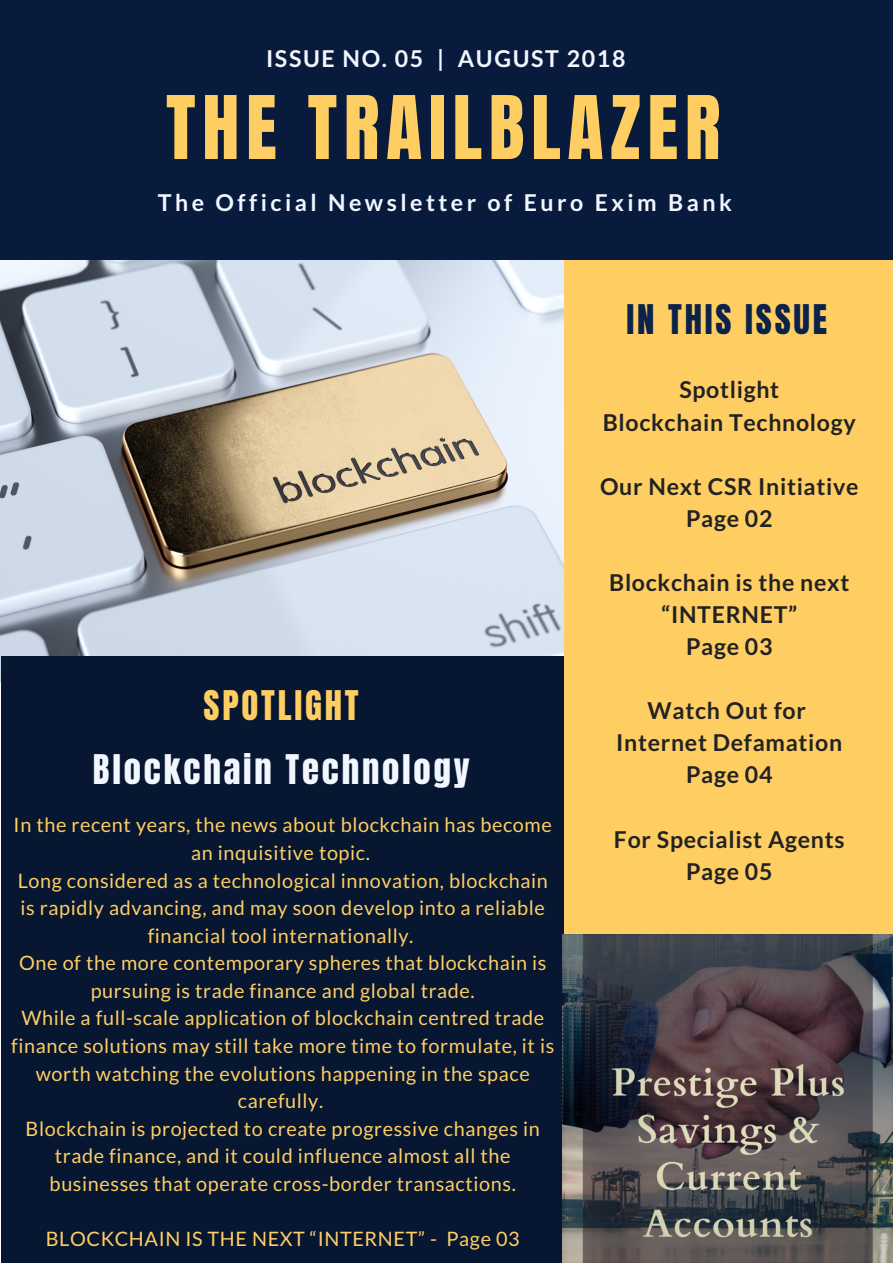
<style>
.page{position:relative;width:893px;height:1263px;background:#fff}
.page>*{position:absolute;margin:0;border:0;box-sizing:border-box;transform-origin:0 0}
.t1{font:74.47px "Anton";letter-spacing:.09em;color:#ffce63}
.t2{font:34.72px "Anton";letter-spacing:.08em;color:#f2f7ff}
.t3{font:34.72px "Anton";letter-spacing:.08em;color:#0b224b}
.t4{font:34.72px "Anton";letter-spacing:.08em;color:#ffce63}
.t5{font:700 23.17px/32.1px "Lato";letter-spacing:.03em;color:#222;text-align:center}
.t6{font:700 23.17px "Lato";letter-spacing:.15em;color:#f2f7ff}
.t7{font:700 23.17px "Lato";letter-spacing:.07em;color:#f2f7ff}
.t8{font:19.88px/27.6px "Lato";letter-spacing:.03em;color:#ffce63;text-align:center}
</style>
<div class="page">
<div style="left:0;top:0;width:893px;height:261px;background:#091b3d"></div>
<div style="left:562px;top:261px;width:331px;height:1002px;background:#ffce63"></div>
<img style="left:1px;top:261px;width:562px;height:420px">
<div style="left:2px;top:656px;width:562px;height:607px;background:#071631"></div>
<img style="left:563px;top:934px;width:329px;height:329px">
<p class="t7" style="left:266px;top:44px;width:361px">ISSUE NO. 05 | AUGUST 2018</p>
<h1 class="t1" style="left:166px;top:74px;width:556px">THE TRAILBLAZER</h1>
<p class="t6" style="left:158px;top:188px;width:575px">The Official Newsletter of Euro Exim Bank</p>
<h2 class="t3" style="left:627px;top:294px;width:202px">IN THIS ISSUE</h2>
<p class="t5" style="left:603px;top:373px;width:255px">Spotlight<br>Blockchain Technology</p>
<p class="t5" style="left:600px;top:470px;width:260px">Our Next CSR Initiative<br>Page 02</p>
<h2 class="t4" style="left:204px;top:681px;width:156px">SPOTLIGHT</h2>
<h2 class="t2" style="left:93px;top:745px;width:378px">Blockchain Technology</h2>
<p class="t8" style="left:11px;top:811px;width:545px">In the recent years, the news about blockchain has become an inquisitive topic.<br>Long considered as a technological innovation, blockchain is rapidly advancing, and may soon develop into a reliable financial tool internationally.<br>One of the more contemporary spheres that blockchain is pursuing is trade finance and global trade.<br>While a full-scale application of blockchain centred trade finance solutions may still take more time to formulate, it is worth watching the evolutions happening in the space carefully.<br>Blockchain is projected to create progressive changes in trade finance, and it could influence almost all the businesses that operate cross-border transactions.</p>
<p class="t8" style="left:46px;top:1224px;width:475px">BLOCKCHAIN IS THE NEXT “INTERNET” - Page 03</p>
<p class="t5" style="left:609px;top:566px;width:242px">Blockchain is the next “INTERNET”<br>Page 03</p>
<p class="t5" style="left:616px;top:694px;width:227px">Watch Out for<br>Internet Defamation<br>Page 04</p>
<p class="t5" style="left:614px;top:822px;width:232px">For Specialist Agents<br>Page 05</p>
</div>
